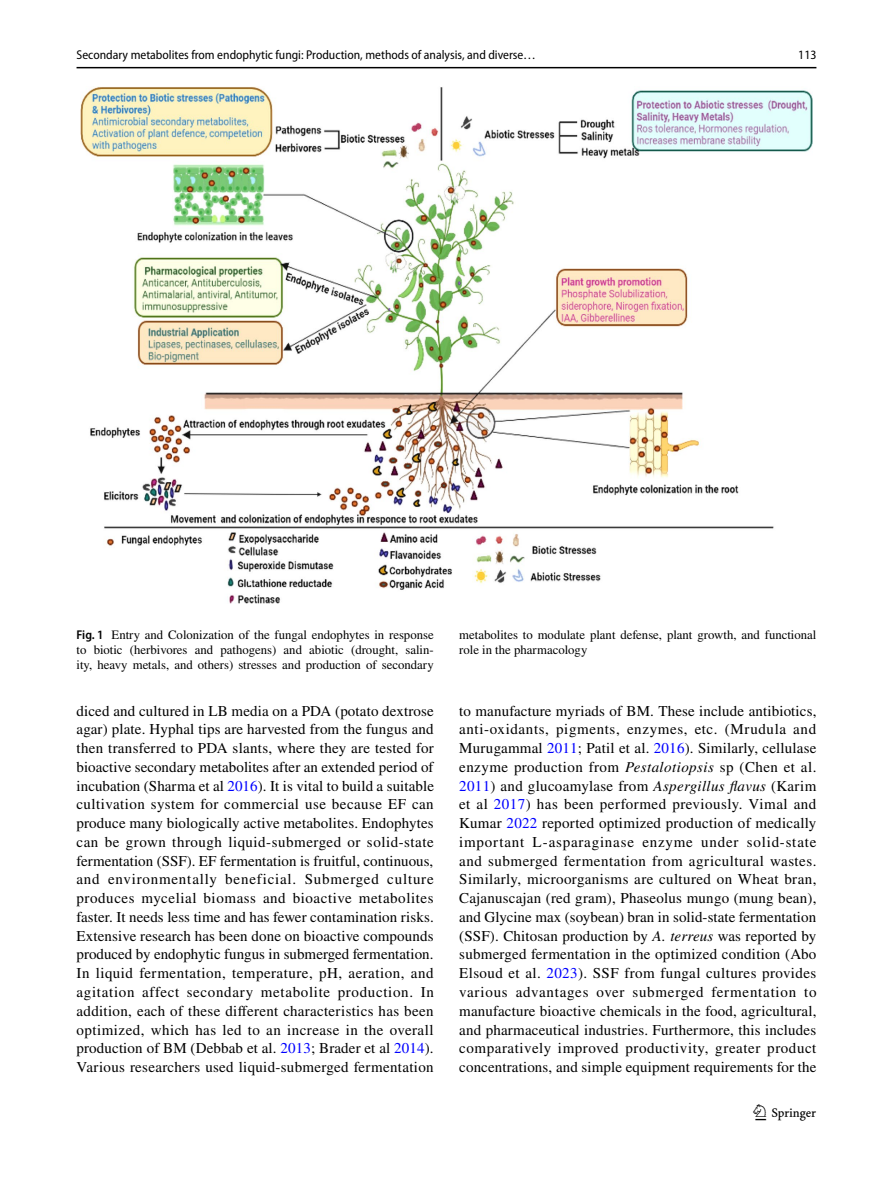
<style>
.page{position:relative;width:893px;height:1187px;background:#fff}
.page>*{position:absolute;margin:0;border:0;box-sizing:border-box;transform-origin:0 0}
.t1{font:22.5px "Springnew Regular 3";color:#000}
.t2{font:15px/18.8px "STIX";letter-spacing:.01em;color:#000;text-align:justify}
.t3{font:12.75px/15px "STIX";color:#000;text-align:justify}
.t4{font:12.75px "Myriad Pro Semi Cn 3";color:#000}
.t5{font:semi-condensed 12.75px "Myriad Pro";color:#000}
.s1{font-family:"Myriad Pro";font-weight:600;font-stretch:semi-condensed}
.s2{color:#00f}
.s3{font-style:italic}
</style>
<div class="page">
<hr style="left:77px;top:67px;width:739px;height:1px;background:#000">
<img style="left:81px;top:87px;width:731px;height:516px">
<p class="t4" style="left:77px;top:48px;width:461px">Secondary metabolites from endophytic fungi: Production, methods of analysis, and diverse…</p>
<p class="t5" style="left:798px;top:48px;width:20px">113</p>
<p class="t3" style="left:77px;top:628px;width:359px"><span class="s1">Fig. 1</span> Entry and Colonization of the fungal endophytes in response to biotic (herbivores and pathogens) and abiotic (drought, salin&shy;ity, heavy metals, and others) stresses and production of secondary</p>
<p class="t3" style="left:459px;top:628px;width:359px">metabolites to modulate plant defense, plant growth, and functional role in the pharmacology</p>
<p class="t2" style="left:77px;top:702px;width:359px">diced and cultured in LB media on a PDA (potato dextrose agar) plate. Hyphal tips are harvested from the fungus and then transferred to PDA slants, where they are tested for bioactive secondary metabolites after an extended period of incubation (Sharma et al <span class="s2">2016</span>). It is vital to build a suitable cultivation system for commercial use because EF can produce many biologically active metabolites. Endophytes can be grown through liquid-submerged or solid-state fermentation (SSF). EF fermentation is fruitful, continuous, and environmentally beneficial. Submerged culture produces mycelial biomass and bioactive metabolites faster. It needs less time and has fewer contamination risks.<br>Extensive research has been done on bioactive compounds produced by endophytic fungus in submerged fermentation.<br>In liquid fermentation, temperature, pH, aeration, and agitation affect secondary metabolite production. In addition, each of these different characteristics has been optimized, which has led to an increase in the overall production of BM (Debbab et al. <span class="s2">2013</span>; Brader et al <span class="s2">2014</span>).<br>Various researchers used liquid-submerged fermentation</p>
<p class="t2" style="left:459px;top:702px;width:359px">to manufacture myriads of BM. These include antibiotics, anti-oxidants, pigments, enzymes, etc. (Mrudula and Murugammal <span class="s2">2011</span>; Patil et al. <span class="s2">2016</span>). Similarly, cellulase enzyme production from <span class="s3">Pestalotiopsis</span> sp (Chen et al.<br><span class="s2">2011</span>) and glucoamylase from <span class="s3">Aspergillus flavus</span> (Karim et al <span class="s2">2017</span>) has been performed previously. Vimal and Kumar <span class="s2">2022</span> reported optimized production of medically important L-asparaginase enzyme under solid-state and submerged fermentation from agricultural wastes.<br>Similarly, microorganisms are cultured on Wheat bran, Cajanuscajan (red gram), Phaseolus mungo (mung bean), and Glycine max (soybean) bran in solid-state fermentation (SSF). Chitosan production by <span class="s3">A. terreus</span> was reported by submerged fermentation in the optimized condition (Abo Elsoud et al. <span class="s2">2023</span>). SSF from fungal cultures provides various advantages over submerged fermentation to manufacture bioactive chemicals in the food, agricultural, and pharmaceutical industries. Furthermore, this includes comparatively improved productivity, greater product concentrations, and simple equipment requirements for the</p>
<h1 class="t1" style="left:755px;top:1104px;width:62px">1 3</h1>
</div>
